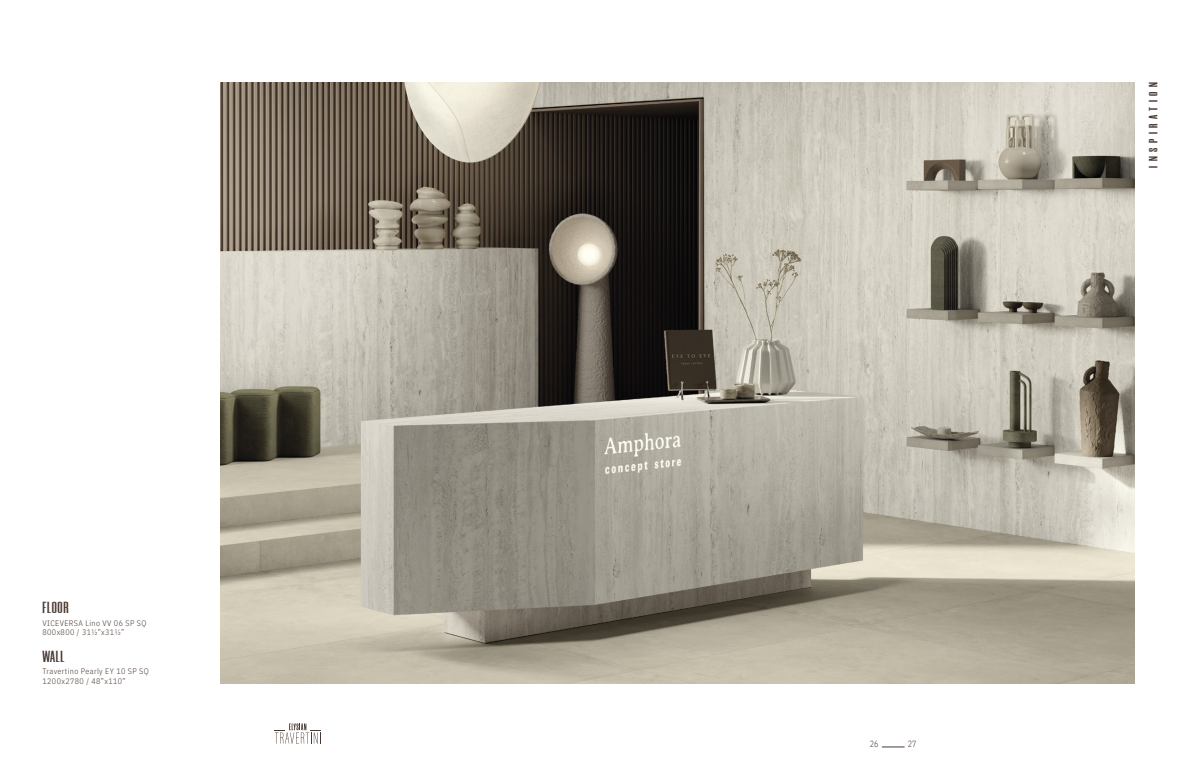
<style>
.page{position:relative;width:1191px;height:766px;background:#fff}
.page>*{position:absolute;margin:0;border:0;box-sizing:border-box;transform-origin:0 0}
.t1{font:600 16px "Morganite";letter-spacing:.03em;color:#483932;scale:1.4 1}
.t2{font:700 12px "Morganite";letter-spacing:.25em;color:#483932;scale:1.5 1}
.t3{font:300 9px "IBM Plex Sans Cond";color:#483932;scale:.9 1}
.t4{font:300 8px/9.6px "IBM Plex Sans Cond";letter-spacing:.05em;color:#483932}
</style>
<div class="page">
<img style="left:221px;top:82px;width:913px;height:601px">
<svg style="left:882px;top:746px;width:22px;height:1px"></svg>
<svg style="left:275px;top:723px;width:46px;height:20px"></svg>
<h1 class="t1" style="left:43px;top:598px;width:20px">FLOOR</h1>
<p class="t4" style="left:43px;top:618px;width:105px">VICEVERSA Lino VV 06 SP SQ<br>800x800 / 31½”x31½”</p>
<h1 class="t1" style="left:43px;top:646px;width:17px">WALL</h1>
<p class="t4" style="left:43px;top:666px;width:108px">Travertino Pearly EY 10 SP SQ<br>1200x2780 / 48”x110”</p>
<p class="t3" style="left:870px;top:739px;width:11px">26</p>
<p class="t3" style="left:908px;top:739px;width:11px">27</p>
<h2 class="t2" style="left:1146px;top:167px;width:58px;rotate:-90deg">INSPIRATION</h2>
</div>
